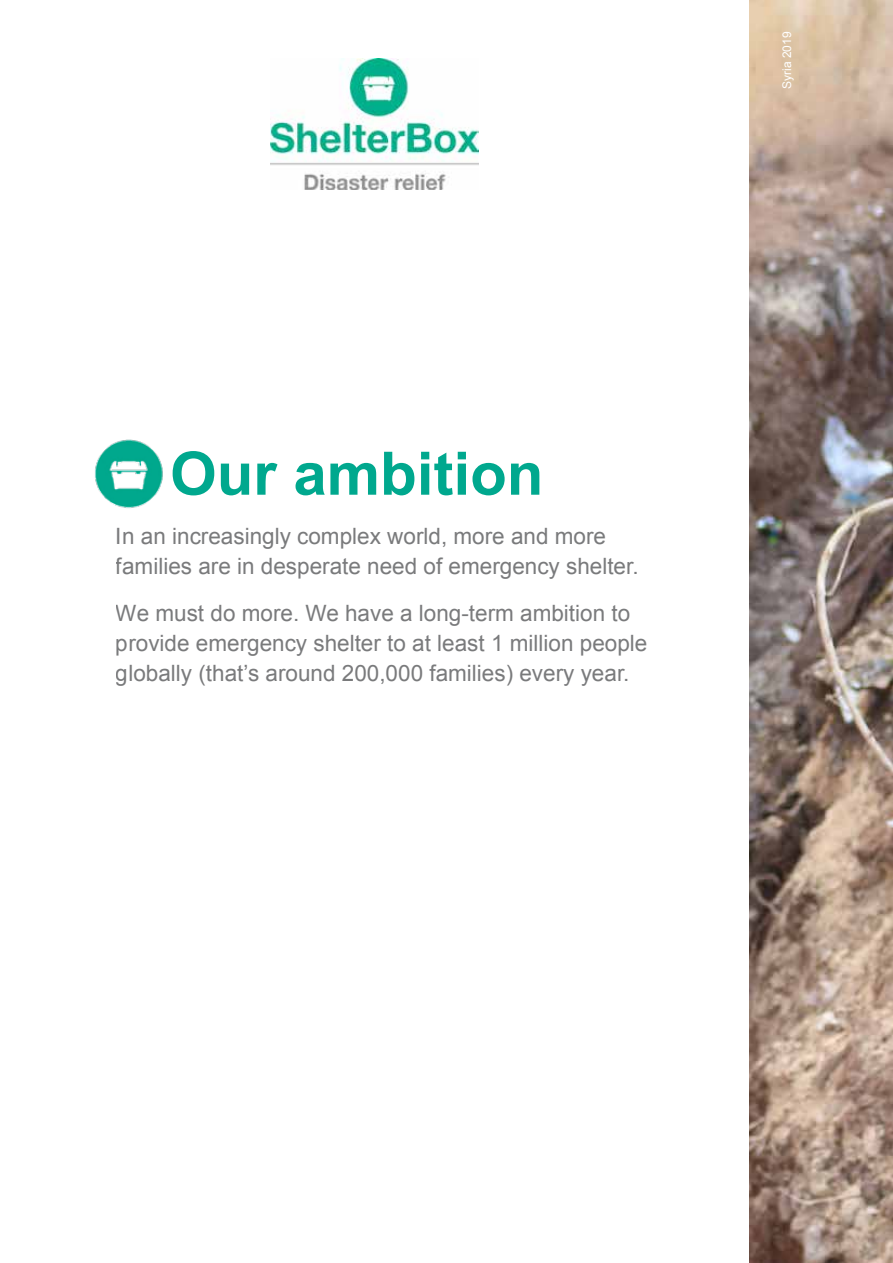
<style>
.page{position:relative;width:893px;height:1263px;background:#fff}
.page>*{position:absolute;margin:0;border:0;box-sizing:border-box;transform-origin:0 0}
.t1{font:700 60px "Arial";color:#00a88e}
.t2{font:22.5px/30px "Arial";color:#58595b}
.t3{font:12px "Arial";color:#fff}
</style>
<div class="page">
<img style="left:749px;top:0;width:144px;height:1263px">
<img style="left:270px;top:59px;width:209px;height:131px">
<img style="left:95px;top:439px;width:68px;height:70px">
<p class="t3" style="left:779px;top:89px;width:59px;rotate:-90deg">Syria 2019</p>
<h1 class="t1" style="left:170px;top:434px;width:375px">Our ambition</h1>
<p class="t2" style="left:116px;top:521px;width:524px">In an increasingly complex world, more and more families are in desperate need of emergency shelter.</p>
<p class="t2" style="left:116px;top:598px;width:533px">We must do more. We have a long-term ambition to provide emergency shelter to at least 1 million people globally (that’s around 200,000 families) every year.</p>
</div>
